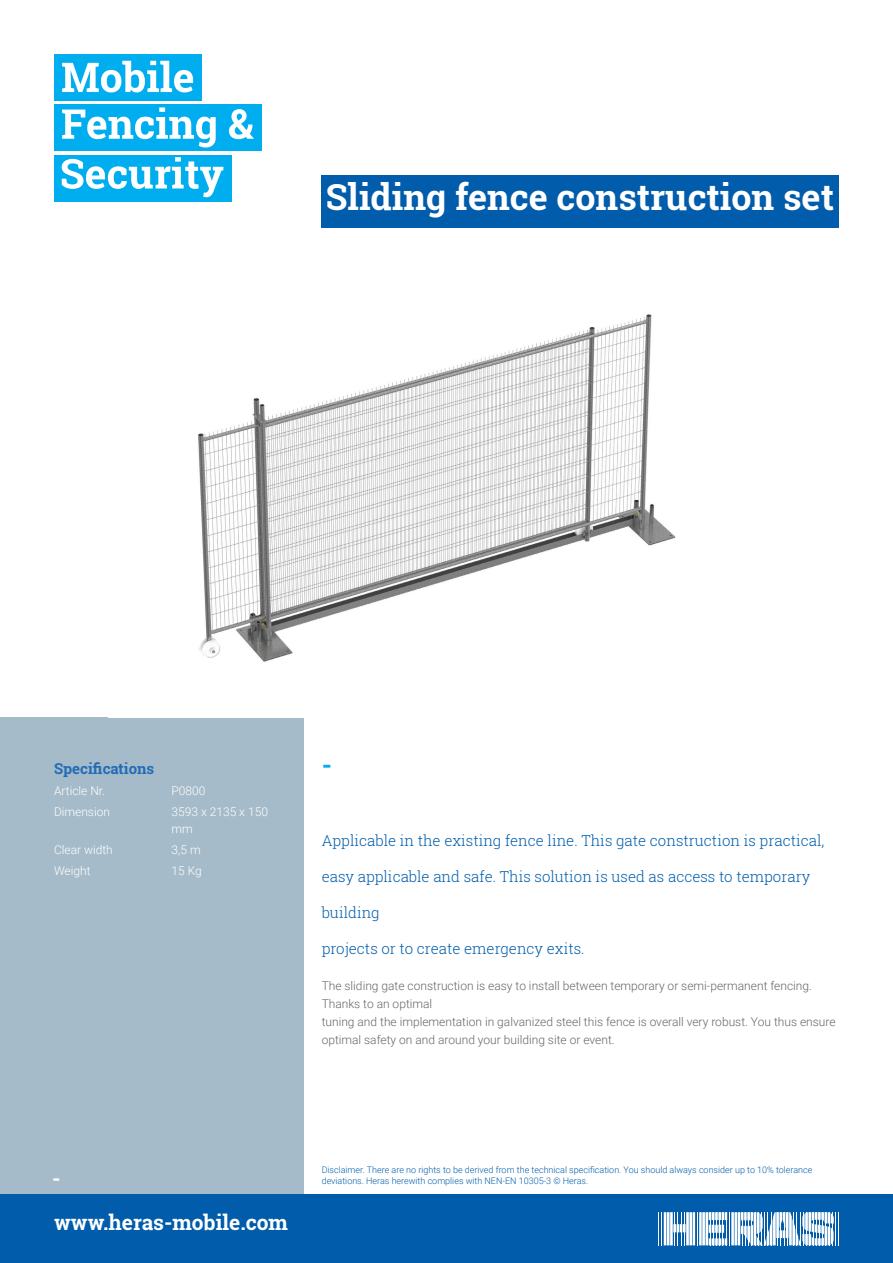
<style>
.page{position:relative;width:893px;height:1263px;background:#fff}
.page>*{position:absolute;margin:0;border:0;box-sizing:border-box;transform-origin:0 0}
.t1{font:700 35.85px "Roboto Slab";color:#fff}
.t2{font:700 25.5px "Roboto Slab";color:#00aeef}
.t3{font:700 21px "Roboto Slab";color:#fff}
.t4{font:300 15px "Roboto Slab";color:#015dab}
.t5{font:700 15px "Roboto Slab";color:#226cb5}
.t6{font:300 12px/18px "Roboto";color:#66676b}
.t7{font:300 12px/16.5px "Roboto";color:#fff}
.t8{font:300 9px/10.8px "Roboto";color:#015dab}
</style>
<div class="page">
<div style="left:0;top:717px;width:304px;height:492px;background:#a5bbc9"></div>
<div style="left:322px;top:175px;width:517px;height:53px;background:#015dab"></div>
<img style="left:198px;top:314px;width:478px;height:348px">
<div style="left:0;top:1195px;width:893px;height:68px;background:#015dab"></div>
<hr style="left:658px;top:1212px;width:1px;height:33px;background:#fff">
<hr style="left:662px;top:1212px;width:1px;height:33px;background:#fff">
<hr style="left:697px;top:1212px;width:1px;height:33px;background:#fff">
<hr style="left:835px;top:1212px;width:1px;height:33px;background:#fff">
<hr style="left:838px;top:1212px;width:1px;height:33px;background:#fff">
<svg style="left:664px;top:1212px;width:31px;height:33px"></svg>
<hr style="left:705px;top:1212px;width:3px;height:33px;background:#fff">
<hr style="left:702px;top:1212px;width:3px;height:33px;background:#fff">
<hr style="left:699px;top:1212px;width:3px;height:33px;background:#fff">
<svg style="left:709px;top:1212px;width:125px;height:33px"></svg>
<div style="left:54px;top:54px;width:147px;height:47px;background:#00aeef"></div>
<div style="left:54px;top:104px;width:207px;height:47px;background:#00aeef"></div>
<div style="left:54px;top:155px;width:177px;height:46px;background:#00aeef"></div>
<svg style="left:62px;top:61px;width:131px;height:31px"></svg>
<svg style="left:62px;top:107px;width:154px;height:40px"></svg>
<svg style="left:229px;top:109px;width:25px;height:30px"></svg>
<svg style="left:62px;top:157px;width:161px;height:40px"></svg>
<h1 class="t1" style="left:326px;top:172px;width:510px">Sliding fence construction set</h1>
<p class="t5" style="left:54px;top:758px;width:102px">Specifications</p>
<p class="t7" style="left:54px;top:782px;width:53px">Article Nr.</p>
<p class="t7" style="left:172px;top:782px;width:35px">P0800</p>
<p class="t7" style="left:54px;top:803px;width:58px">Dimension</p>
<p class="t7" style="left:172px;top:803px;width:98px">3593 x 2135 x 150 mm</p>
<p class="t7" style="left:54px;top:841px;width:60px">Clear width</p>
<p class="t7" style="left:172px;top:841px;width:31px">3,5 m</p>
<p class="t7" style="left:54px;top:862px;width:38px">Weight</p>
<p class="t7" style="left:172px;top:862px;width:32px">15 Kg</p>
<h2 class="t2" style="left:322px;top:747px;width:12px">-</h2>
<p class="t4" style="left:322px;top:830px;width:504px">Applicable in the existing fence line. This gate construction is practical,</p>
<p class="t4" style="left:322px;top:866px;width:490px">easy applicable and safe. This solution is used as access to temporary</p>
<p class="t4" style="left:322px;top:902px;width:60px">building</p>
<p class="t4" style="left:322px;top:938px;width:264px">projects or to create emergency exits.</p>
<p class="t6" style="left:322px;top:976px;width:515px">The sliding gate construction is easy to install between temporary or semi-permanent fencing.<br>Thanks to an optimal<br>tuning and the implementation in galvanized steel this fence is overall very robust. You thus ensure optimal safety on and around your building site or event.</p>
<h3 class="t3" style="left:52px;top:1164px;width:10px">-</h3>
<h3 class="t3" style="left:54px;top:1208px;width:236px">www.heras-mobile.com</h3>
<p class="t8" style="left:322px;top:1164px;width:492px">Disclaimer. There are no rights to be derived from the technical specification. You should always consider up to 10% tolerance deviations. Heras herewith complies with NEN-EN 10305-3 © Heras.</p>
</div>
